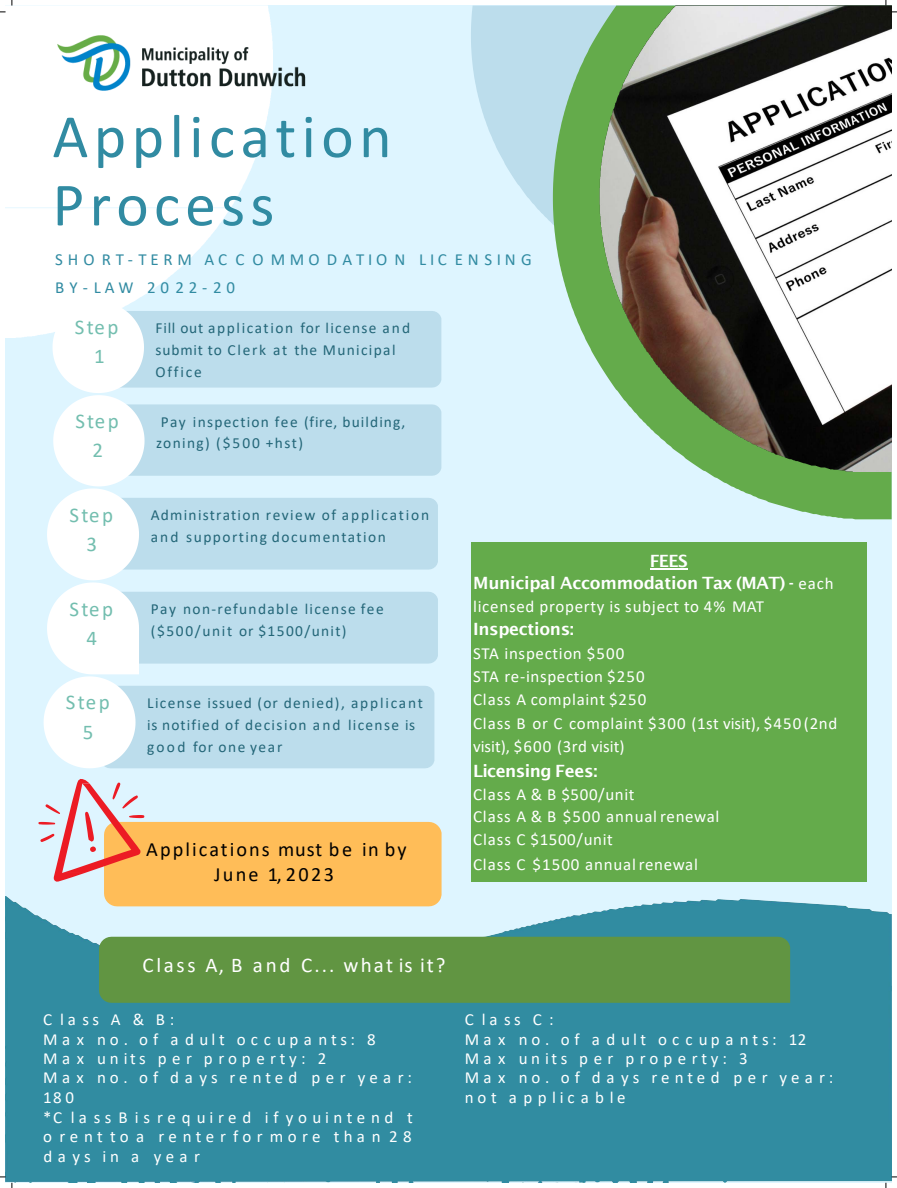
<style>
.page{position:relative;width:897px;height:1188px;background:#fff}
.page>*{position:absolute;margin:0;border:0;box-sizing:border-box;transform-origin:0 0}
.t1{font:61.95px/68.2px "Calibri";letter-spacing:.085em;color:#318ba2}
.t2{font:21px/29.2px "Calibri";letter-spacing:.11em;color:#73beaf;text-align:center}
.t3{font:21px "Calibri";letter-spacing:.125em;color:#fff}
.t4{font:20.25px/24.3px "Calibri";letter-spacing:.1em;color:#000;text-align:center}
.t5{font:600 16.95px/23.3px "Lucida Sans";letter-spacing:-.02em;color:#fff}
.t6{font:16.95px/19.4px "Calibri";letter-spacing:.29em;color:#fff}
.t7{font:16.95px/19.5px "Calibri";letter-spacing:.21em;color:#fff;text-align:justify}
.t8{font:16.95px/23.3px "Calibri";letter-spacing:.04em;color:#fff}
.t9{font:16.95px/23.3px "Calibri";letter-spacing:.05em;color:#fff}
.t10{font:16.95px/23.2px "Calibri";letter-spacing:.035em;color:#fff}
.t11{font:16.95px/28.4px "Calibri";letter-spacing:.275em;color:#318ba2}
.t12{font:16.95px "Calibri";letter-spacing:.315em;color:#fff}
.t13{font:16.95px "Calibri";letter-spacing:.305em;color:#fff}
.t14{font:16.95px "Calibri";letter-spacing:.325em;color:#fff}
.t15{font:15.38px/21.8px "Calibri";letter-spacing:.09em;color:#236678}
.s1{font-family:"Calibri";font-weight:400}
</style>
<div class="page">
<div style="left:6px;top:6px;width:885px;height:1176px;background:#def5ff"></div>
<svg style="left:471px;top:6px;width:81px;height:217px;fill:#bcddec"></svg>
<svg style="left:552px;top:6px;width:339px;height:513px"></svg>
<img style="left:599px;top:6px;width:292px;height:465px">
<img style="left:6px;top:6px;width:266px;height:332px">
<img style="left:6px;top:896px;width:885px;height:286px">
<img style="left:55px;top:34px;width:251px;height:58px">
<div style="left:99px;top:936px;width:690px;height:66px;background:#619542"></div>
<svg style="left:44px;top:301px;width:397px;height:467px"></svg>
<svg style="left:38px;top:779px;width:403px;height:127px"></svg>
<div style="left:471px;top:542px;width:394px;height:339px;background:#64ab4b"></div>
<hr style="left:649px;top:568px;width:38px;height:1px;background:#fff">
<svg style="left:885px;top:1176px;width:11px;height:11px"></svg>
<h2 class="t1" style="left:52px;top:101px;width:340px">Application<br>Process</h2>
<p class="t11" style="left:55px;top:245px;width:478px">SHO RT-TERM AC C O MMO DATIO N LIC ENSING<br>BY-LAW 2022-20</p>
<p class="t2" style="left:75px;top:312px;width:45px;line-height:29px">Step<br>1</p>
<p class="t15" style="left:156px;top:317px;width:256px">Fill out application for license and submit to Clerk at the Municipal<br>Office</p>
<p class="t2" style="left:75px;top:406px;width:45px;line-height:29px">Step<br>2</p>
<p class="t15" style="left:156px;top:410px;width:251px;text-indent:5px">Pay inspection fee (fire, building, zoning) ($500 +hst)</p>
<p class="t2" style="left:69px;top:499px;width:45px">Step<br>3</p>
<p class="t15" style="left:151px;top:503px;width:280px">Administration review of application and supporting documentation</p>
<p class="t2" style="left:69px;top:593px;width:45px">Step<br>4</p>
<p class="t15" style="left:151px;top:597px;width:234px">Pay non-refundable license fee ($500/unit or $1500/unit)</p>
<p class="t2" style="left:66px;top:687px;width:45px">Step<br>5</p>
<p class="t15" style="left:147px;top:691px;width:277px">License issued (or denied), applicant is notified of decision and license is good for one year</p>
<p class="t4" style="left:146px;top:836px;width:262px">Applications must be in by<br>June 1,2023</p>
<p class="t5" style="left:649px;top:549px;width:40px">FEES</p>
<p class="t5" style="left:473px;top:571px;width:362px">Municipal Accommodation Tax (MAT) - <span class="s1">each licensed property is subject to 4% MAT<br></span>Inspections:</p>
<p class="t8" style="left:473px;top:640px;width:175px">STA inspection $500<br>STA re-inspection $250<br>Class A complaint $250</p>
<p class="t10" style="left:473px;top:710px;width:366px">Class B or C complaint $300 (1st visit), $450(2nd visit), $600 (3rd visit)</p>
<p class="t5" style="left:473px;top:759px;width:126px">Licensing Fees:</p>
<p class="t8" style="left:473px;top:782px;width:163px">Class A &amp; B $500/unit</p>
<p class="t9" style="left:473px;top:803px;width:247px">Class A &amp; B $500 annual renewal<br>Class C $1500/unit</p>
<p class="t9" style="left:473px;top:851px;width:226px">Class C $1500 annualrenewal</p>
<p class="t3" style="left:143px;top:950px;width:304px">Class A, B and C... what is it?</p>
<p class="t7" style="left:43px;top:1008px;width:133px">Class A &amp; B:</p>
<p class="t6" style="left:43px;top:1028px;width:334px">Max no. of adult occupants: 8<br>Max u n its per property: 2</p>
<p class="t12" style="left:43px;top:1065px;width:370px">Max no. of days rented per year:</p>
<p class="t7" style="left:43px;top:1086px;width:32px">180</p>
<p class="t7" style="left:43px;top:1106px;width:371px">*C la ss B is required if youintend t orenttoa renterformore than 28 days in a year</p>
<p class="t7" style="left:464px;top:1008px;width:90px">Class C:</p>
<p class="t6" style="left:464px;top:1028px;width:343px">Max no. of adult occupants: 12<br>Max u n its per property: 3</p>
<p class="t13" style="left:464px;top:1065px;width:370px">Max no. of days rented per year:</p>
<p class="t14" style="left:464px;top:1085px;width:162px">not applicable</p>
</div>
